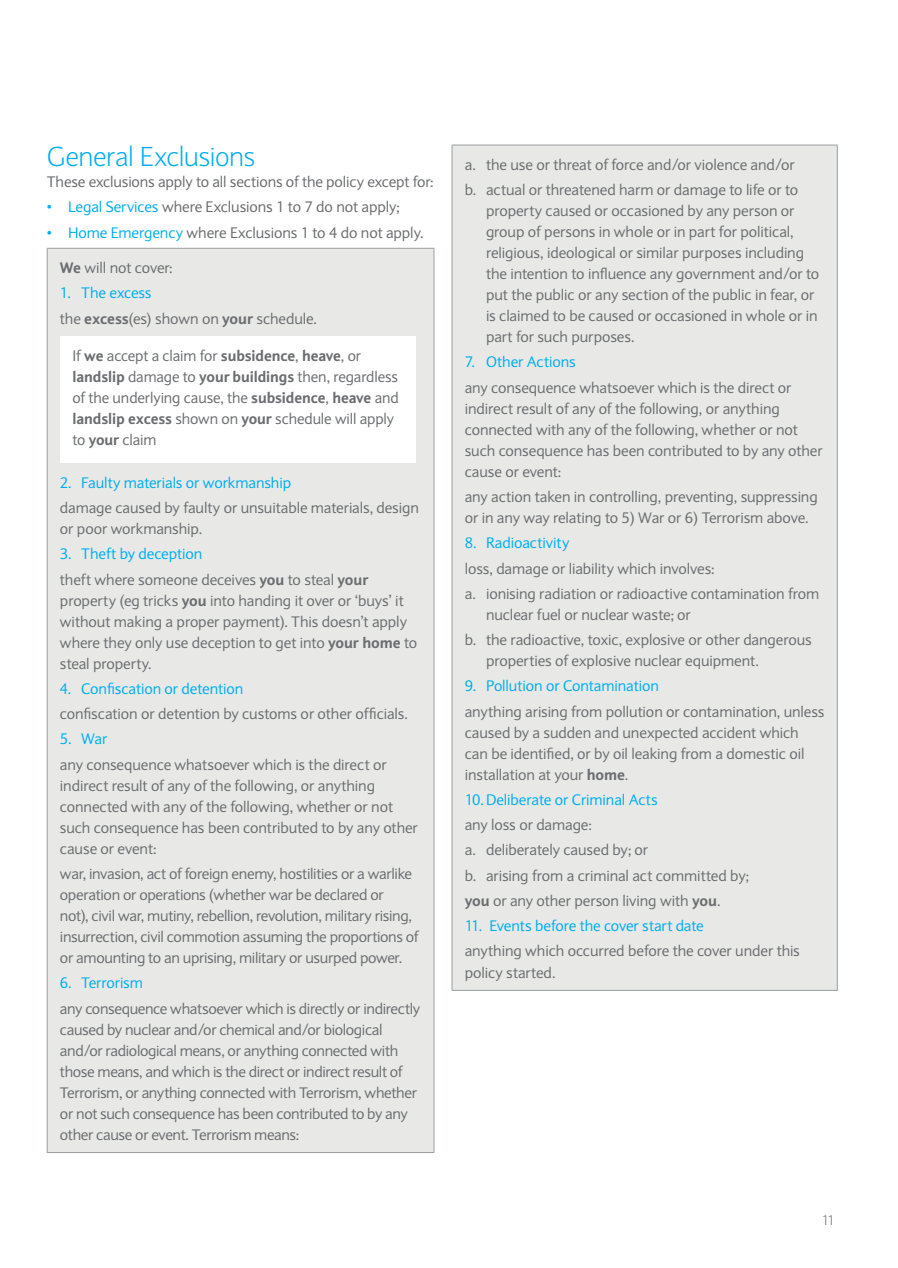
<style>
.page{position:relative;width:898px;height:1268px;background:#fff}
.page>*{position:absolute;margin:0;border:0;box-sizing:border-box;transform-origin:0 0}
.t1{font:300 27px "Expert Sans";letter-spacing:-.015em;color:#00aeef}
.t2{font:15px/21px "Expert Sans";letter-spacing:-.005em;color:#6c6d70}
.t3{font:15px/21px "Expert Sans";letter-spacing:-.025em;color:#6c6d70}
.t4{font:15px "Expert Sans";letter-spacing:-.005em;color:#00aeef}
.t5{font:300 13.5px "Expert Sans";color:#6c6d70}
.s1{color:#00aeef}
.s2{font-weight:800}
</style>
<div class="page">
<div style="left:47px;top:248px;width:387px;height:904px;background:#e8e9e7"></div>
<hr style="left:47px;top:248px;width:387px;height:1px;background:#9b9fa1">
<hr style="left:47px;top:248px;width:1px;height:903px;background:#9b9fa1">
<hr style="left:433px;top:248px;width:1px;height:903px;background:#9b9fa1">
<hr style="left:47px;top:1151px;width:387px;height:1px;background:#9b9fa1">
<div style="left:60px;top:336px;width:355px;height:126px;background:#fff"></div>
<div style="left:452px;top:145px;width:385px;height:845px;background:#e8e9e7"></div>
<hr style="left:451px;top:145px;width:386px;height:1px;background:#9b9fa1">
<hr style="left:451px;top:145px;width:1px;height:844px;background:#9b9fa1">
<hr style="left:836px;top:145px;width:1px;height:844px;background:#9b9fa1">
<hr style="left:451px;top:989px;width:386px;height:1px;background:#9b9fa1">
<h1 class="t1" style="left:47px;top:140px;width:210px">General Exclusions</h1>
<p class="t2" style="left:47px;top:171px;width:388px">These exclusions apply to all sections of the policy except for:</p>
<p class="t2" style="left:47px;top:196px;width:354px"><span class="s1">• Legal Services</span> where Exclusions 1 to 7 do not apply;</p>
<p class="t2" style="left:47px;top:222px;width:378px"><span class="s1">• Home Emergency</span> where Exclusions 1 to 4 do not apply.</p>
<p class="t2" style="left:60px;top:257px;width:114px"><span class="s2">We</span> will not cover:</p>
<p class="t2" style="left:60px;top:280px;width:258px;line-height:25.2px"><span class="s1">1. The excess<br></span>the <span class="s2">excess</span>(es) shown on <span class="s2">your</span> schedule.</p>
<p class="t2" style="left:72px;top:345px;width:328px">If <span class="s2">we</span> accept a claim for <span class="s2">subsidence</span>, <span class="s2">heave</span>, or <span class="s2">landslip</span> damage to <span class="s2">your buildings</span> then, regardless of the underlying cause, the <span class="s2">subsidence</span>, <span class="s2">heave</span> and <span class="s2">landslip excess</span> shown on <span class="s2">your</span> schedule will apply to <span class="s2">your</span> claim</p>
<p class="t4" style="left:60px;top:473px;width:232px">2. Faulty materials or workmanship</p>
<p class="t2" style="left:60px;top:497px;width:360px">damage caused by faulty or unsuitable materials, design or poor workmanship.</p>
<p class="t2" style="left:60px;top:541px;width:310px;line-height:25.2px"><span class="s1">3. Theft by deception<br></span>theft where someone deceives <span class="s2">you</span> to steal <span class="s2">your</span></p>
<p class="t2" style="left:60px;top:589px;width:358px">property (eg tricks <span class="s2">you</span> into handing it over or ‘buys’ it without making a proper payment). This doesn’t apply where they only use deception to get into <span class="s2">your home</span> to steal property.</p>
<p class="t4" style="left:60px;top:679px;width:185px">4. Confiscation or detention</p>
<p class="t2" style="left:60px;top:703px;width:349px">confiscation or detention by customs or other officials.</p>
<p class="t4" style="left:60px;top:729px;width:49px">5. War</p>
<p class="t2" style="left:60px;top:753px;width:359px">any consequence whatsoever which is the direct or indirect result of any of the following, or anything connected with any of the following, whether or not such consequence has been contributed to by any other cause or event:</p>
<p class="t2" style="left:60px;top:862px;width:360px">war, invasion, act of foreign enemy, hostilities or a warlike operation or operations (whether war be declared or<br>not), civil war, mutiny, rebellion, revolution, military rising, insurrection, civil commotion assuming the proportions of or amounting to an uprising, military or usurped power.</p>
<p class="t4" style="left:60px;top:973px;width:84px">6. Terrorism</p>
<p class="t3" style="left:60px;top:997px;width:361px">any consequence whatsoever which is directly or indirectly caused by nuclear and/or chemical and/or biological and/or radiological means, or anything connected with those means, and which is the direct or indirect result of Terrorism, or anything connected with Terrorism, whether or not such consequence has been contributed to by any other cause or event. Terrorism means:</p>
<p class="t2" style="left:464px;top:152px;width:335px;line-height:25.2px">a. the use or threat of force and/or violence and/or b. actual or threatened harm or damage to life or to</p>
<p class="t2" style="left:486px;top:200px;width:334px">property caused or occasioned by any person or group of persons in whole or in part for political, religious, ideological or similar purposes including the intention to influence any government and/or to put the public or any section of the public in fear, or is claimed to be caused or occasioned in whole or in part for such purposes.</p>
<p class="t4" style="left:464px;top:352px;width:112px">7. Other Actions</p>
<p class="t2" style="left:464px;top:376px;width:359px">any consequence whatsoever which is the direct or indirect result of any of the following, or anything connected with any of the following, whether or not such consequence has been contributed to by any other cause or event:</p>
<p class="t2" style="left:464px;top:486px;width:354px">any action taken in controlling, preventing, suppressing or in any way relating to 5) War or 6) Terrorism above.</p>
<p class="t4" style="left:464px;top:533px;width:106px">8. Radioactivity</p>
<p class="t2" style="left:464px;top:555px;width:356px;line-height:25.2px">loss, damage or liability which involves:<br>a. ionising radiation or radioactive contamination from</p>
<p class="t2" style="left:464px;top:601px;width:348px;line-height:25.2px;text-indent:21px">nuclear fuel or nuclear waste; or<br>b. the radioactive, toxic, explosive or other dangerous</p>
<p class="t2" style="left:486px;top:650px;width:274px">properties of explosive nuclear equipment.</p>
<p class="t4" style="left:464px;top:676px;width:196px">9. Pollution or Contamination</p>
<p class="t2" style="left:464px;top:700px;width:361px">anything arising from pollution or contamination, unless caused by a sudden and unexpected accident which can be identified, or by oil leaking from a domestic oil installation at your <span class="s2">home</span>.</p>
<p class="t4" style="left:464px;top:790px;width:194px">10. Deliberate or Criminal Acts</p>
<p class="t2" style="left:464px;top:812px;width:285px;line-height:25.2px">any loss or damage:<br>a. deliberately caused by; or<br>b. arising from a criminal act committed by; <span class="s2">you</span> or any other person living with <span class="s2">you</span>.</p>
<p class="t4" style="left:464px;top:916px;width:240px">11. Events before the cover start date</p>
<p class="t2" style="left:464px;top:940px;width:336px">anything which occurred before the cover under this policy started.</p>
<p class="t5" style="left:822px;top:1211px;width:15px">11</p>
</div>
